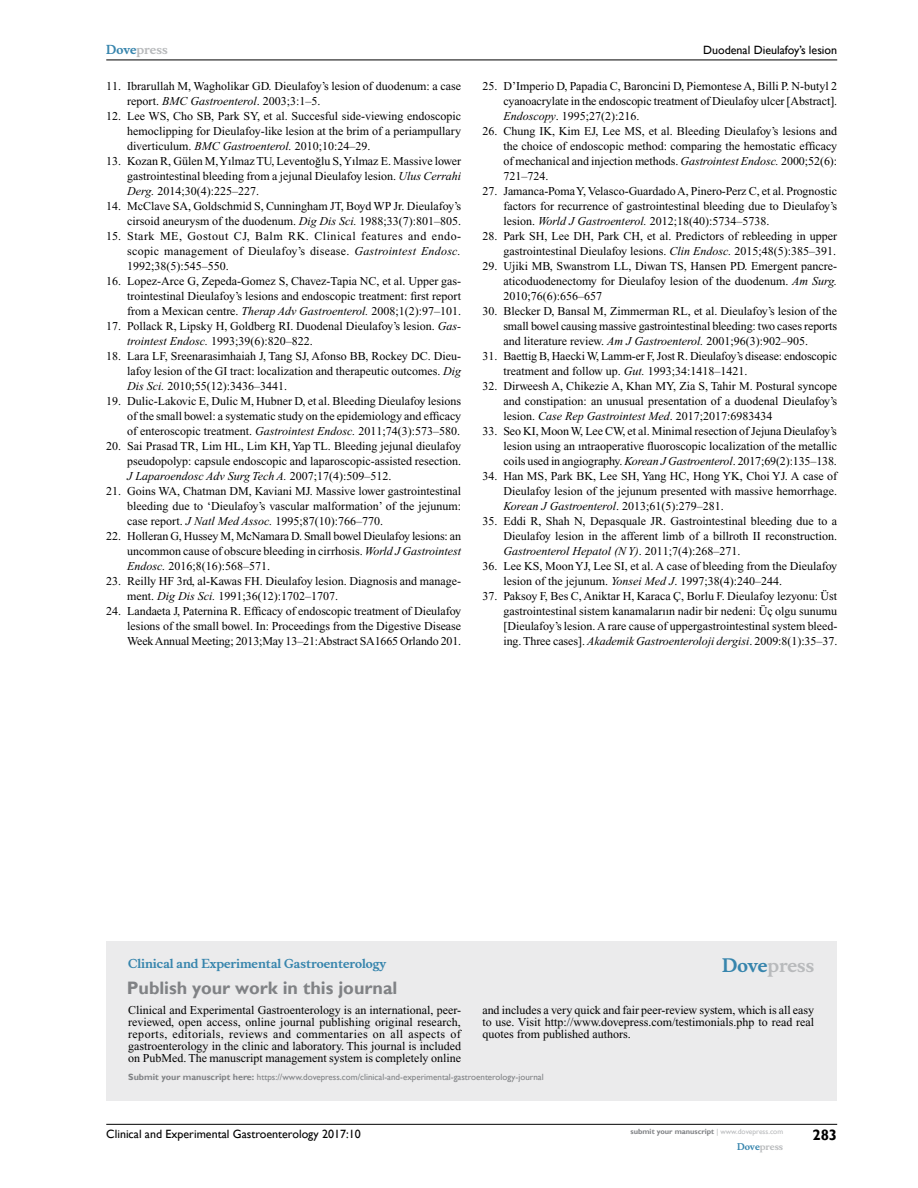
<style>
.page{position:relative;width:918px;height:1188px;background:#fff}
.page>*{position:absolute;margin:0;border:0;box-sizing:border-box;transform-origin:0 0}
.t1{font:700 18px "Gill Sans";color:#808285}
.t2{font:700 18px "Musee";color:#b8babc}
.t3{font:700 15px "Gill Sans";color:#000}
.t4{font:12px/15px "Times New Roman";color:#000;text-align:justify}
.t5{font:12px "Gill Sans";color:#000}
.t6{font:700 12px "Musee";color:#3785ad}
.t7{font:700 12px "Musee";color:#b8babc}
.t8{font:9px "Gill Sans";color:#808285}
.t9{font:700 9px "Musee";color:#b8babc}
.t10{font:700 7.5px "Gill Sans";color:#808285}
.s1{color:#3785ad}
.s2{font-style:italic}
.s3{font-style:inherit}
.s4{font-weight:700}
.s5{font-weight:400;color:#b8babc}
</style>
<div class="page">
<div style="left:106px;top:941px;width:731px;height:159px;background:#ebebec"></div>
<hr style="left:106px;top:1124px;width:731px;height:1px;background:#000">
<hr style="left:106px;top:60px;width:731px;height:1px;background:#000">
<p class="t7" style="left:106px;top:43px;width:63px"><span class="s1">Dove</span>press</p>
<p class="t4" style="left:127px;top:79px;width:335px;text-indent:-21px">11. Ibrarullah M, Wagholikar GD. Dieulafoy’s lesion of duodenum: a case report. <span class="s2">BMC Gastroenterol</span>. 2003;3:1–5.</p>
<p class="t4" style="left:127px;top:109px;width:335px;text-indent:-21px">12. Lee WS, Cho SB, Park SY, et al. Succesful side-viewing endoscopic hemoclipping for Dieulafoy-like lesion at the brim of a periampullary diverticulum. <span class="s2">BMC Gastroenterol.</span> 2010;10:24–29.</p>
<p class="t4" style="left:127px;top:154px;width:335px;text-indent:-21px">13. Kozan R, Gülen M, Yılmaz TU, Levento<span class="s3">ğ</span>lu S, Yılmaz E. Massive lower gastrointestinal bleeding from a jejunal Dieulafoy lesion. <span class="s2">Ulus Cerrahi Derg.</span> 2014;30(4):225–227.</p>
<p class="t4" style="left:106px;top:199px;width:356px;text-align:right">14. McClave SA, Goldschmid S, Cunningham JT, Boyd WP Jr. Dieulafoy’s cirsoid aneurysm of the duodenum. <span class="s2">Dig Dis Sci.</span> 1988;33(7):801–805.</p>
<p class="t4" style="left:127px;top:229px;width:335px;text-indent:-21px">15. Stark ME, Gostout CJ, Balm RK. Clinical features and endo&shy;scopic management of Dieulafoy’s disease. <span class="s2">Gastrointest Endosc.<br></span>1992;38(5):545–550.</p>
<p class="t4" style="left:127px;top:274px;width:335px;text-indent:-21px">16. Lopez-Arce G, Zepeda-Gomez S, Chavez-Tapia NC, et al. Upper gas&shy;trointestinal Dieulafoy’s lesions and endoscopic treatment: first report from a Mexican centre. <span class="s2">Therap Adv Gastroenterol.</span> 2008;1(2):97–101.</p>
<p class="t4" style="left:127px;top:319px;width:335px;text-indent:-21px">17. Pollack R, Lipsky H, Goldberg RI. Duodenal Dieulafoy’s lesion. <span class="s2">Gas&shy;trointest Endosc.</span> 1993;39(6):820–822.</p>
<p class="t4" style="left:127px;top:349px;width:335px;text-indent:-21px">18. Lara LF, Sreenarasimhaiah J, Tang SJ, Afonso BB, Rockey DC. Dieu&shy;lafoy lesion of the GI tract: localization and therapeutic outcomes. <span class="s2">Dig Dis Sci.</span> 2010;55(12):3436–3441.</p>
<p class="t4" style="left:127px;top:394px;width:336px;text-indent:-21px">19. Dulic-Lakovic E, Dulic M, Hubner D, et al. Bleeding Dieulafoy lesions of the small bowel: a systematic study on the epidemiology and efficacy of enteroscopic treatment. <span class="s2">Gastrointest Endosc.</span> 2011;74(3):573–580.</p>
<p class="t4" style="left:127px;top:439px;width:335px;text-indent:-21px">20. Sai Prasad TR, Lim HL, Lim KH, Yap TL. Bleeding jejunal dieulafoy pseudopolyp: capsule endoscopic and laparoscopic-assisted resection.<br><span class="s2">J Laparoendosc Adv Surg Tech A.</span> 2007;17(4):509–512.</p>
<p class="t4" style="left:127px;top:484px;width:335px;text-indent:-21px">21. Goins WA, Chatman DM, Kaviani MJ. Massive lower gastrointestinal bleeding due to ‘Dieulafoy’s vascular malformation’ of the jejunum: case report. <span class="s2">J Natl Med Assoc.</span> 1995;87(10):766–770.</p>
<p class="t4" style="left:127px;top:529px;width:335px;text-indent:-21px">22. Holleran G, Hussey M, McNamara D. Small bowel Dieulafoy lesions: an uncommon cause of obscure bleeding in cirrhosis. <span class="s2">World J Gastrointest Endosc.</span> 2016;8(16):568–571.</p>
<p class="t4" style="left:127px;top:574px;width:335px;text-indent:-21px">23. Reilly HF 3rd, al-Kawas FH. Dieulafoy lesion. Diagnosis and manage&shy;ment. <span class="s2">Dig Dis Sci.</span> 1991;36(12):1702–1707.</p>
<p class="t4" style="left:127px;top:604px;width:335px;text-indent:-21px">24. Landaeta J, Paternina R. Efficacy of endoscopic treatment of Dieulafoy lesions of the small bowel. In: Proceedings from the Digestive Disease Week Annual Meeting; 2013;May 13–21:Abstract SA1665 Orlando 201.</p>
<p class="t5" style="left:703px;top:43px;width:136px">Duodenal Dieulafoy’s lesion</p>
<p class="t4" style="left:503px;top:79px;width:335px;text-indent:-21px">25. D’Imperio D, Papadia C, Baroncini D, Piemontese A, Billi P. N-butyl 2 cyanoacrylate in the endoscopic treatment of Dieulafoy ulcer [Abstract].<br><span class="s2">Endoscopy</span>. 1995;27(2):216.</p>
<p class="t4" style="left:503px;top:124px;width:335px;text-indent:-21px">26. Chung IK, Kim EJ, Lee MS, et al. Bleeding Dieulafoy’s lesions and the choice of endoscopic method: comparing the hemostatic efficacy of mechanical and injection methods. <span class="s2">Gastrointest Endosc.</span> 2000;52(6):<br>721–724.</p>
<p class="t4" style="left:503px;top:184px;width:335px;text-indent:-21px">27. Jamanca-Poma Y, Velasco-Guardado A, Pinero-Perz C, et al. Prognostic factors for recurrence of gastrointestinal bleeding due to Dieulafoy’s lesion. <span class="s2">World J Gastroenterol.</span> 2012;18(40):5734–5738.</p>
<p class="t4" style="left:482px;top:229px;width:356px;text-align:right">28. Park SH, Lee DH, Park CH, et al. Predictors of rebleeding in upper gastrointestinal Dieulafoy lesions. <span class="s2">Clin Endosc.</span> 2015;48(5):385–391.</p>
<p class="t4" style="left:503px;top:259px;width:335px;text-indent:-21px">29. Ujiki MB, Swanstrom LL, Diwan TS, Hansen PD. Emergent pancre&shy;aticoduodenectomy for Dieulafoy lesion of the duodenum. <span class="s2">Am Surg.<br></span>2010;76(6):656–657</p>
<p class="t4" style="left:503px;top:304px;width:335px;text-indent:-21px">30. Blecker D, Bansal M, Zimmerman RL, et al. Dieulafoy’s lesion of the small bowel causing massive gastrointestinal bleeding: two cases reports and literature review. <span class="s2">Am J Gastroenterol.</span> 2001;96(3):902–905.</p>
<p class="t4" style="left:503px;top:349px;width:335px;text-indent:-21px">31. Baettig B, Haecki W, Lamm-er F, Jost R. Dieulafoy’s disease: endoscopic treatment and follow up. <span class="s2">Gut.</span> 1993;34:1418–1421.</p>
<p class="t4" style="left:503px;top:379px;width:335px;text-indent:-21px">32. Dirweesh A, Chikezie A, Khan MY, Zia S, Tahir M. Postural syncope and constipation: an unusual presentation of a duodenal Dieulafoy’s lesion. <span class="s2">Case Rep Gastrointest Med</span>. 2017;2017:6983434</p>
<p class="t4" style="left:503px;top:424px;width:335px;text-indent:-21px">33. Seo KI, Moon W, Lee CW, et al. Minimal resection of Jejuna Dieulafoy’s lesion using an ıntraoperative fluoroscopic localization of the metallic coils used in angiography. <span class="s2">Korean J Gastroenterol</span>. 2017;69(2):135–138.</p>
<p class="t4" style="left:503px;top:469px;width:335px;text-indent:-21px">34. Han MS, Park BK, Lee SH, Yang HC, Hong YK, Choi YJ. A case of Dieulafoy lesion of the jejunum presented with massive hemorrhage.<br><span class="s2">Korean J Gastroenterol</span>. 2013;61(5):279–281.</p>
<p class="t4" style="left:503px;top:514px;width:335px;text-indent:-21px">35. Eddi R, Shah N, Depasquale JR. Gastrointestinal bleeding due to a Dieulafoy lesion in the afferent limb of a billroth II reconstruction.<br><span class="s2">Gastroenterol Hepatol (N Y)</span>. 2011;7(4):268–271.</p>
<p class="t4" style="left:503px;top:559px;width:335px;text-indent:-21px">36. Lee KS, Moon YJ, Lee SI, et al. A case of bleeding from the Dieulafoy lesion of the jejunum. <span class="s2">Yonsei Med J</span>. 1997;38(4):240–244.</p>
<p class="t4" style="left:503px;top:589px;width:336px;text-indent:-21px">37. Paksoy F, Bes C, Aniktar H, Karaca Ç, Borlu F. Dieulafoy lezyonu: Üst gastrointestinal sistem kanamalarıın nadir bir nedeni: Üç olgu sunumu [Dieulafoy’s lesion. A rare cause of uppergastrointestinal system bleed&shy;ing. Three cases]. <span class="s2">Akademik Gastroenteroloji dergisi</span>. 2009:8(1):35–37.</p>
<p class="t6" style="left:128px;top:956px;width:260px">Clinical and Experimental Gastroenterology</p>
<h1 class="t1" style="left:127px;top:977px;width:272px">Publish your work in this journal</h1>
<h1 class="t2" style="left:722px;top:955px;width:94px"><span class="s1">Dove</span>press</h1>
<p class="t4" style="left:128px;top:1004px;width:334px;line-height:12px">Clinical and Experimental Gastroenterology is an international, peer&shy;reviewed, open access, online journal publishing original research, reports, editorials, reviews and commentaries on all aspects of gastroenterology in the clinic and laboratory. This journal is included on PubMed. The manuscript management system is completely online</p>
<p class="t4" style="left:482px;top:1004px;width:333px;line-height:12px">and includes a very quick and fair peer-review system, which is all easy to use. Visit http://www.dovepress.com/testimonials.php to read real quotes from published authors.</p>
<p class="t8" style="left:128px;top:1072px;width:417px"><span class="s4">Submit your manuscript here:</span> https://www.dovepress.com/clinical-and-experimental-gastroenterology-journal</p>
<p class="t5" style="left:106px;top:1127px;width:256px">Clinical and Experimental Gastroenterology 2017:10</p>
<p class="t10" style="left:631px;top:1127px;width:154px">submit your manuscript <span class="s5">| www.dovepress.com</span></p>
<p class="t9" style="left:737px;top:1141px;width:48px"><span class="s1">Dove</span>press</p>
<p class="t3" style="left:812px;top:1126px;width:26px">283</p>
</div>
